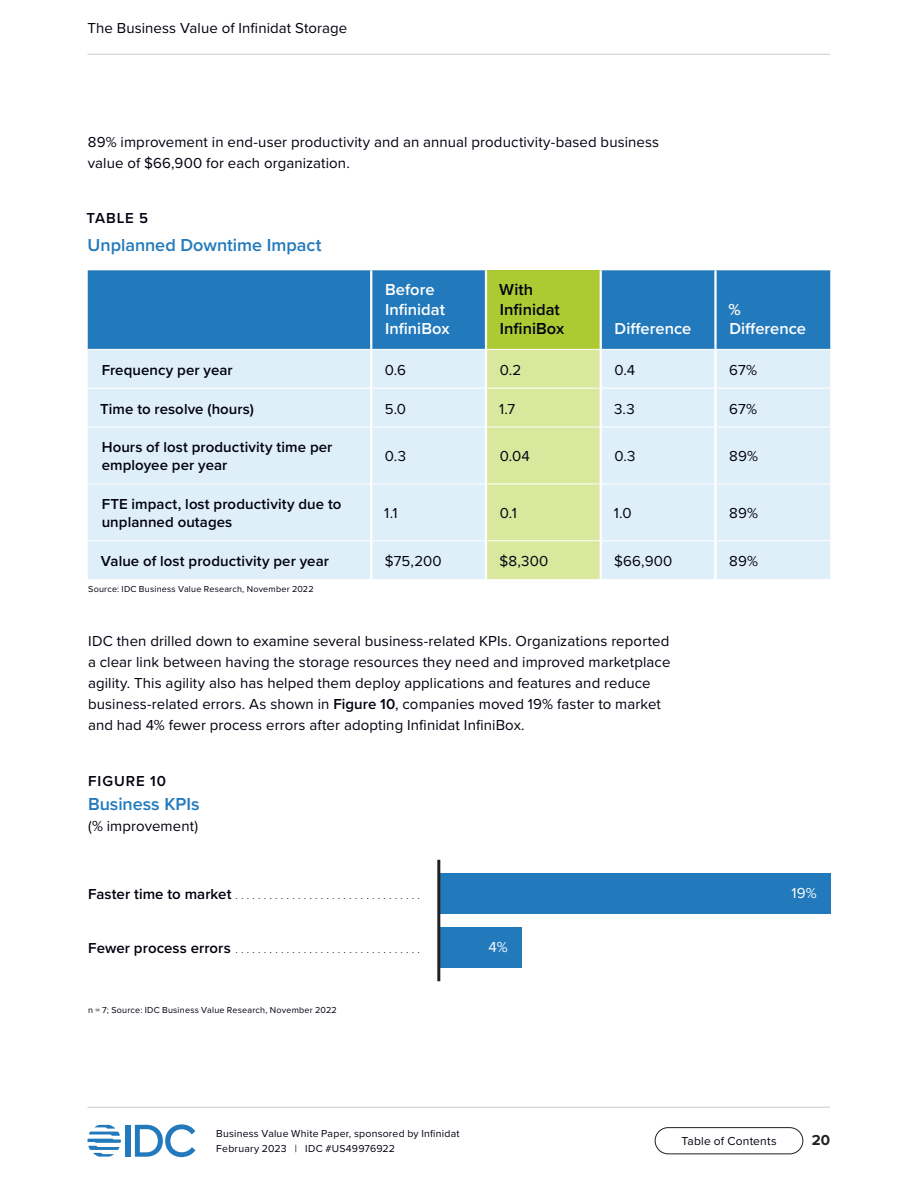
<style>
.page{position:relative;width:918px;height:1188px;background:#fff}
.page>*{position:absolute;margin:0;border:0;box-sizing:border-box;transform-origin:0 0}
.Table_-_Heading{font:600 18px "Proxima Nova";color:#2279bc}
.Figure___Heading{font:600 18px "Proxima Nova";color:#2279bc}
.Table_-_Column_title{font:600 16.5px/19.5px "Proxima Nova";color:#fff}
.Table___Column_title{font:600 16.5px/19.5px "Proxima Nova";color:#01010f}
.P_-__0_3125{font:15px/21px "Proxima Nova";letter-spacing:.005em;color:#01010f}
.Table___Row_title{font:600 15px/18px "Proxima Nova";letter-spacing:.005em;color:#01010f}
.P____0_25{font:15px/21px "Proxima Nova";letter-spacing:.005em;color:#01010f}
.Table_-_Text__left_a{font:15px "Proxima Nova";letter-spacing:.005em;color:#01010f}
.Figure___Data_refere{font:15px "Proxima Nova";letter-spacing:.005em;color:#01010f}
.Figure___Identifier{font:600 15px "Proxima Nova";letter-spacing:.06em;color:#01010f}
.Table_-_Identifier{font:600 15px "Proxima Nova";letter-spacing:.055em;color:#01010f}
.Figure_-_Value_white{font:15px "Proxima Nova";color:#fff}
.t1{font:700 15px "Proxima Nova";color:#231f20}
.t2{font:12px "Proxima Nova";letter-spacing:.015em;color:#01010f}
.t3{font:10.5px/15px "Proxima Nova";letter-spacing:.02em;color:#01010f}
.Figure_-_Notes_and_s{font:9px "Proxima Nova";letter-spacing:.025em;color:#01010f}
.Table_-_Notes_and_so{font:9px "Proxima Nova";letter-spacing:.025em;color:#01010f}
.Figure___Label__left{font:600 7.5px "Proxima Nova";color:#01010f}
.s1{font-weight:600}
.s2{font-size:15px}
</style>
<div class="page">
<div style="left:126px;top:1125px;width:5px;height:32px;background:#2279bc"></div>
<svg style="left:135px;top:1124px;width:60px;height:33px"></svg>
<svg style="left:87px;top:1125px;width:34px;height:32px"></svg>
<div style="left:655px;top:1127px;width:148px;height:27px;border:1px solid #231f20;border-radius:13px"></div>
<hr style="left:87px;top:54px;width:743px;height:1px;background:#ccc">
<hr style="left:87px;top:1107px;width:743px;height:1px;background:#ccc">
<div style="left:88px;top:270px;width:742px;height:79px;background:#2279bc"></div>
<div style="left:486px;top:270px;width:115px;height:79px;background:#accb32"></div>
<div style="left:88px;top:350px;width:742px;height:229px;background:#dfeffa"></div>
<div style="left:487px;top:350px;width:113px;height:229px;background:#d9e89c"></div>
<hr style="left:370px;top:270px;width:2px;height:79px;background:#fff">
<hr style="left:714px;top:270px;width:3px;height:79px;background:#fff">
<hr style="left:714px;top:350px;width:3px;height:38px;background:#fff">
<hr style="left:714px;top:389px;width:3px;height:38px;background:#fff">
<hr style="left:714px;top:427px;width:3px;height:57px;background:#fff">
<hr style="left:714px;top:484px;width:3px;height:56px;background:#fff">
<hr style="left:714px;top:541px;width:3px;height:38px;background:#fff">
<hr style="left:88px;top:388px;width:282px;height:1px;background:#fff">
<hr style="left:372px;top:388px;width:113px;height:1px;background:#fff">
<hr style="left:487px;top:388px;width:113px;height:1px;background:#fff">
<hr style="left:602px;top:388px;width:114px;height:1px;background:#fff">
<hr style="left:716px;top:388px;width:114px;height:1px;background:#fff">
<hr style="left:88px;top:427px;width:282px;height:1px;background:#fff">
<hr style="left:372px;top:427px;width:113px;height:1px;background:#fff">
<hr style="left:487px;top:427px;width:113px;height:1px;background:#fff">
<hr style="left:602px;top:427px;width:114px;height:1px;background:#fff">
<hr style="left:716px;top:427px;width:114px;height:1px;background:#fff">
<hr style="left:88px;top:484px;width:282px;height:1px;background:#fff">
<hr style="left:372px;top:484px;width:113px;height:1px;background:#fff">
<hr style="left:487px;top:484px;width:113px;height:1px;background:#fff">
<hr style="left:602px;top:484px;width:114px;height:1px;background:#fff">
<hr style="left:716px;top:484px;width:114px;height:1px;background:#fff">
<hr style="left:88px;top:540px;width:282px;height:1px;background:#fff">
<hr style="left:372px;top:540px;width:113px;height:1px;background:#fff">
<hr style="left:487px;top:540px;width:113px;height:1px;background:#fff">
<hr style="left:602px;top:540px;width:114px;height:1px;background:#fff">
<hr style="left:716px;top:540px;width:114px;height:1px;background:#fff">
<hr style="left:370px;top:350px;width:2px;height:38px;background:#fff">
<hr style="left:370px;top:388px;width:2px;height:39px;background:#fff">
<hr style="left:370px;top:427px;width:2px;height:57px;background:#fff">
<hr style="left:370px;top:484px;width:2px;height:57px;background:#fff">
<hr style="left:370px;top:541px;width:2px;height:38px;background:#fff">
<hr style="left:485px;top:270px;width:2px;height:79px;background:#fff">
<hr style="left:600px;top:270px;width:2px;height:79px;background:#fff">
<hr style="left:485px;top:350px;width:2px;height:38px;background:#fff">
<hr style="left:600px;top:350px;width:2px;height:38px;background:#fff">
<hr style="left:485px;top:388px;width:2px;height:39px;background:#fff">
<hr style="left:600px;top:388px;width:2px;height:39px;background:#fff">
<hr style="left:485px;top:427px;width:2px;height:57px;background:#fff">
<hr style="left:600px;top:427px;width:2px;height:57px;background:#fff">
<hr style="left:485px;top:484px;width:2px;height:57px;background:#fff">
<hr style="left:600px;top:484px;width:2px;height:57px;background:#fff">
<hr style="left:485px;top:541px;width:2px;height:38px;background:#fff">
<hr style="left:600px;top:541px;width:2px;height:38px;background:#fff">
<div style="left:439px;top:873px;width:391px;height:41px;background:#2279bc"></div>
<div style="left:439px;top:927px;width:82px;height:41px;background:#2279bc"></div>
<hr style="left:437px;top:860px;width:3px;height:121px;background:#231f20">
<p class="P_-__0_3125" style="left:87px;top:17px;width:261px">The Business Value of Infinidat Storage</p>
<p class="P____0_25" style="left:88px;top:131px;width:573px">89% improvement in end-user productivity and an annual productivity-based business value of $66,900 for each organization.</p>
<p class="Table_-_Identifier" style="left:87px;top:207px;width:63px">TABLE 5</p>
<p class="Table_-_Heading" style="left:88px;top:231px;width:235px">Unplanned Downtime Impact</p>
<p class="Table_-_Column_title" style="left:385px;top:280px;width:66px">Before<br>Infinidat<br>InfiniBox</p>
<p class="Table___Column_title" style="left:499px;top:280px;width:67px">With<br>Infinidat<br>InfiniBox</p>
<p class="Table_-_Column_title" style="left:615px;top:319px;width:78px">Difference</p>
<p class="Table_-_Column_title" style="left:729px;top:299px;width:79px">%<br>Difference</p>
<p class="Table___Row_title" style="left:102px;top:360px;width:133px">Frequency per year</p>
<p class="Table_-_Text__left_a" style="left:385px;top:359px;width:23px">0.6</p>
<p class="Table_-_Text__left_a" style="left:500px;top:359px;width:23px">0.2</p>
<p class="Table_-_Text__left_a" style="left:614px;top:359px;width:22px">0.4</p>
<p class="Table_-_Text__left_a" style="left:729px;top:359px;width:29px">67%</p>
<p class="Table___Row_title" style="left:100px;top:399px;width:155px">Time to resolve (hours)</p>
<p class="Table_-_Text__left_a" style="left:385px;top:397px;width:23px">5.0</p>
<p class="Table_-_Text__left_a" style="left:499px;top:397px;width:18px">1.7</p>
<p class="Table_-_Text__left_a" style="left:614px;top:397px;width:22px">3.3</p>
<p class="Table_-_Text__left_a" style="left:729px;top:397px;width:29px">67%</p>
<p class="Table___Row_title" style="left:102px;top:438px;width:232px">Hours of lost productivity time per employee per year</p>
<p class="Table_-_Text__left_a" style="left:385px;top:445px;width:23px">0.3</p>
<p class="Table_-_Text__left_a" style="left:500px;top:445px;width:32px">0.04</p>
<p class="Table_-_Text__left_a" style="left:614px;top:445px;width:23px">0.3</p>
<p class="Table_-_Text__left_a" style="left:729px;top:445px;width:30px">89%</p>
<p class="Table___Row_title" style="left:102px;top:495px;width:241px">FTE impact, lost productivity due to unplanned outages</p>
<p class="Table_-_Text__left_a" style="left:384px;top:502px;width:15px">1.1</p>
<p class="Table_-_Text__left_a" style="left:500px;top:502px;width:19px">0.1</p>
<p class="Table_-_Text__left_a" style="left:614px;top:502px;width:19px">1.0</p>
<p class="Table_-_Text__left_a" style="left:729px;top:502px;width:30px">89%</p>
<p class="Table___Row_title" style="left:101px;top:552px;width:230px">Value of lost productivity per year</p>
<p class="Table_-_Text__left_a" style="left:385px;top:550px;width:58px">$75,200</p>
<p class="Table_-_Text__left_a" style="left:500px;top:550px;width:50px">$8,300</p>
<p class="Table_-_Text__left_a" style="left:614px;top:550px;width:60px">$66,900</p>
<p class="Table_-_Text__left_a" style="left:729px;top:550px;width:30px">89%</p>
<p class="Table_-_Notes_and_so" style="left:88px;top:582px;width:227px">Source: IDC Business Value Research, November 2022</p>
<p class="P_-__0_3125" style="left:88px;top:630px;width:584px">IDC then drilled down to examine several business-related KPIs. Organizations reported a clear link between having the storage resources they need and improved marketplace agility. This agility also has helped them deploy applications and features and reduce business-related errors. As shown in <span class="s1">Figure 10</span>, companies moved 19% faster to market and had 4% fewer process errors after adopting Infinidat InfiniBox.</p>
<p class="Figure___Identifier" style="left:88px;top:770px;width:79px">FIGURE 10</p>
<p class="Figure___Heading" style="left:88px;top:791px;width:113px">Business KPIs</p>
<p class="Figure___Data_refere" style="left:88px;top:815px;width:112px">(% improvement)</p>
<p class="Figure___Label__left" style="left:88px;top:891px;width:332px"><span class="s2">Faster time to market</span>.................................</p>
<p class="Figure___Label__left" style="left:88px;top:945px;width:332px"><span class="s2">Fewer process errors</span>.................................</p>
<p class="Figure_-_Notes_and_s" style="left:88px;top:1004px;width:250px">n = 7; Source: IDC Business Value Research, November 2022</p>
<p class="Figure_-_Value_white" style="left:489px;top:936px;width:21px">4%</p>
<p class="t3" style="left:216px;top:1126px;width:245px">Business Value White Paper, sponsored by Infinidat<br>February 2023 | IDC #US49976922</p>
<p class="Figure_-_Value_white" style="left:792px;top:882px;width:27px">19%</p>
<p class="t2" style="left:681px;top:1132px;width:97px">Table of Contents</p>
<p class="t1" style="left:812px;top:1129px;width:20px">20</p>
</div>
